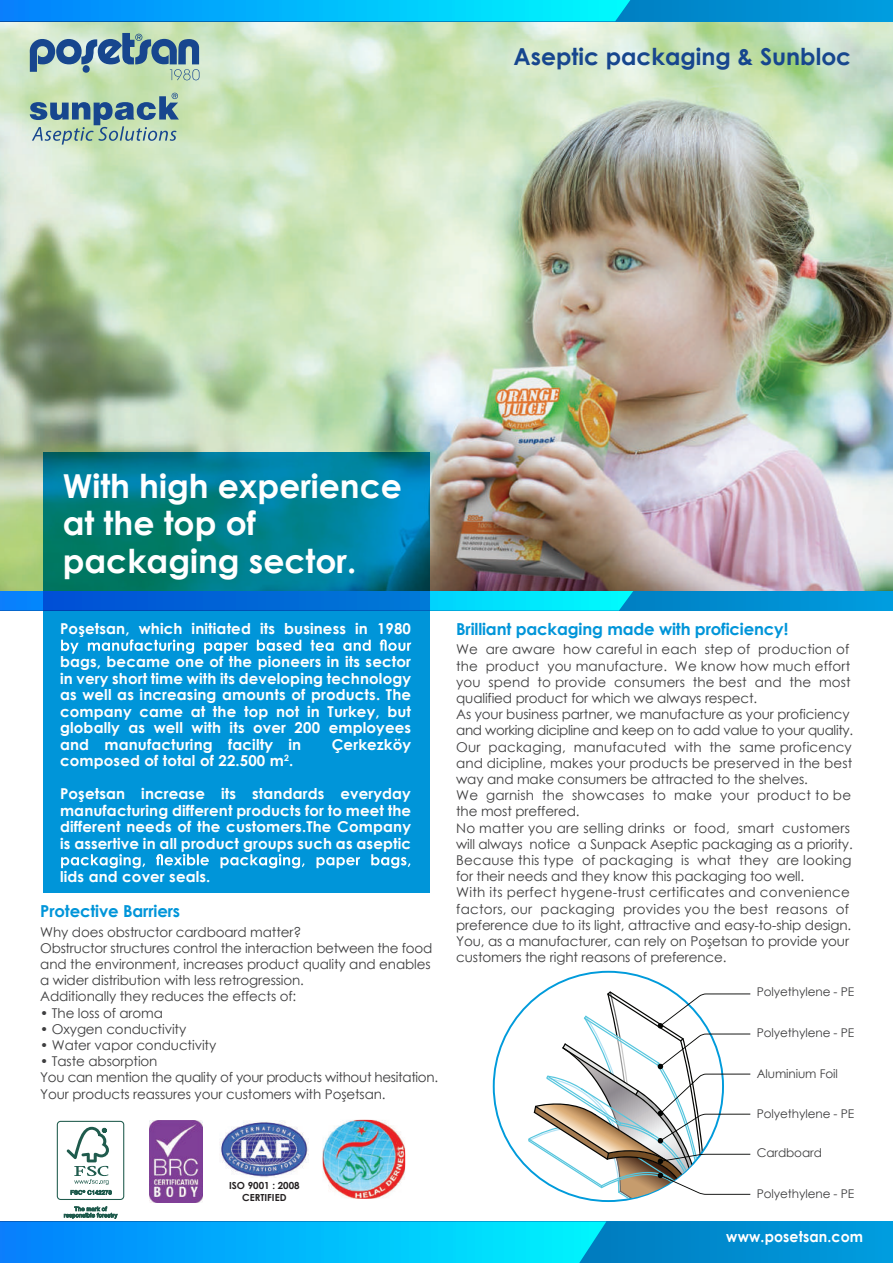
<style>
.page{position:relative;width:893px;height:1263px;background:#fff}
.page>*{position:absolute;margin:0;border:0;box-sizing:border-box;transform-origin:0 0}
.t1{font:700 33px/37px "Century Gothic";color:#fff}
.t2{font:700 23.4px "Century Gothic";color:#17468e}
.t3{font:700 16.5px "Century Gothic";letter-spacing:-.01em;color:#0095d9}
.t4{font:700 15px/16.5px "Century Gothic";letter-spacing:.01em;color:#fff;text-align:justify}
.t5{font:700 15px "Century Gothic";letter-spacing:.01em;color:#fff;scale:.94 1}
.t6{font:13.5px/16.2px "Century Gothic";letter-spacing:-.01em;color:#3e3e3f}
.t7{font:12px "Century Gothic";letter-spacing:-.01em;color:#3e3e3f}
.t8{font:700 9.75px/11.7px "Century Gothic";color:#231f20;text-align:center}
</style>
<div class="page">
<svg style="left:667px;top:590px;width:226px;height:20px;background:#0992d1"></svg>
<svg style="left:0;top:590px;width:667px;height:21px;background:#06c1eb"></svg>
<img style="left:0;top:21px;width:893px;height:569px">
<div style="left:0;top:0;width:893px;height:21px;background:#0090d3"></div>
<svg style="left:0;top:0;width:663px;height:21px;background:#00b8f9"></svg>
<svg style="left:43px;top:453px;width:386px;height:440px;background:#008abf"></svg>
<svg style="left:606px;top:1221px;width:287px;height:42px;background:#008dd0"></svg>
<svg style="left:30px;top:93px;width:149px;height:52px;background:#94b4aa"></svg>
<svg style="left:61px;top:639px;width:350px;height:15px;background:#42b0e2"></svg>
<svg style="left:61px;top:854px;width:350px;height:14px"></svg>
<svg style="left:30px;top:33px;width:170px;height:47px;background:#89a9ad"></svg>
<svg style="left:528px;top:991px;width:222px;height:209px"></svg>
<img style="left:149px;top:1121px;width:54px;height:81px">
<img style="left:220px;top:1121px;width:89px;height:57px">
<img style="left:322px;top:1120px;width:83px;height:79px">
<div style="left:57px;top:1121px;width:67px;height:79px;border:1px solid #1f5b4d;border-radius:3px"></div>
<svg style="left:67px;top:1127px;width:45px;height:68px"></svg>
<svg style="left:0;top:1206px;width:606px;height:57px"></svg>
<h2 class="t2" style="left:514px;top:39px;width:339px">Aseptic packaging &amp; Sunbloc</h2>
<h1 class="t1" style="left:63px;top:466px;width:341px">With high experience at the top of packaging sector.</h1>
<p class="t4" style="left:60px;top:620px;width:352px">Poşetsan, which initiated its business in 1980</p>
<p class="t4" style="left:60px;top:653px;width:353px">bags, became one of the pioneers in its sector in very short time with its developing technology as well as increasing amounts of products. The company came at the top not in Turkey, but globally as well with its over 200 employees and manufacturing facilty in</p>
<p class="t4" style="left:332px;top:735px;width:81px">Çerkezköy</p>
<p class="t4" style="left:60px;top:752px;width:235px">composed of total of 22.500 m<sup>2</sup>.</p>
<p class="t4" style="left:60px;top:785px;width:353px">Poşetsan increase its standards everyday manufacturing different products for to meet the different needs of the customers.The Company is assertive in all product groups such as aseptic</p>
<p class="t4" style="left:60px;top:867px;width:152px">lids and cover seals.</p>
<p class="t3" style="left:40px;top:899px;width:141px">Protective Barriers</p>
<p class="t6" style="left:40px;top:923px;width:394px">Why does obstructor cardboard matter?<br>Obstructor structures control the interaction between the food and the environment, increases product quality and enables a wider distribution with less retrogression.<br>Additionally they reduces the effects of:</p>
<p class="t6" style="left:40px;top:1004px;width:124px">• The loss of aroma</p>
<p class="t6" style="left:40px;top:1020px;width:148px">• Oxygen conductivity</p>
<p class="t6" style="left:40px;top:1037px;width:178px">• Water vapor conductivity</p>
<p class="t6" style="left:40px;top:1053px;width:399px">• Taste absorption<br>You can mention the quality of your products without hesitation.<br>Your products reassures your customers with Poşetsan.</p>
<p class="t8" style="left:229px;top:1179px;width:72px">ISO 9001 : 2008<br>CERTIFIED</p>
<p class="t3" style="left:456px;top:617px;width:334px">Brilliant packaging made with proficiency!</p>
<p class="t6" style="left:456px;top:641px;width:399px">We are aware how careful in each step of production of the product you manufacture. We know how much effort you spend to provide consumers the best and the most qualified product for which we always respect.<br>As your business partner, we manufacture as your proficiency and working dicipline and keep on to add value to your quality.<br>Our packaging, manufacuted with the same proficency and dicipline, makes your products be preserved in the best way and make consumers be attracted to the shelves.<br>We garnish the showcases to make your product to be the most preffered.<br>No matter you are selling drinks or food, smart customers will always notice a Sunpack Aseptic packaging as a priority.<br>Because this type of packaging is what they are looking for their needs and they know this packaging too well.<br>With its perfect hygene-trust certificates and convenience factors, our packaging provides you the best reasons of preference due to its light, attractive and easy-to-ship design.<br>You, as a manufacturer, can rely on Poşetsan to provide your customers the right reasons of preference.</p>
<p class="t7" style="left:757px;top:984px;width:99px">Polyethylene - PE</p>
<p class="t7" style="left:757px;top:1024px;width:99px">Polyethylene - PE</p>
<p class="t7" style="left:757px;top:1065px;width:83px">Aluminium Foil</p>
<p class="t7" style="left:757px;top:1105px;width:99px">Polyethylene - PE</p>
<p class="t7" style="left:757px;top:1144px;width:67px">Cardboard</p>
<p class="t7" style="left:757px;top:1185px;width:99px">Polyethylene - PE</p>
<p class="t5" style="left:726px;top:1225px;width:147px">www.posetsan.com</p>
</div>
